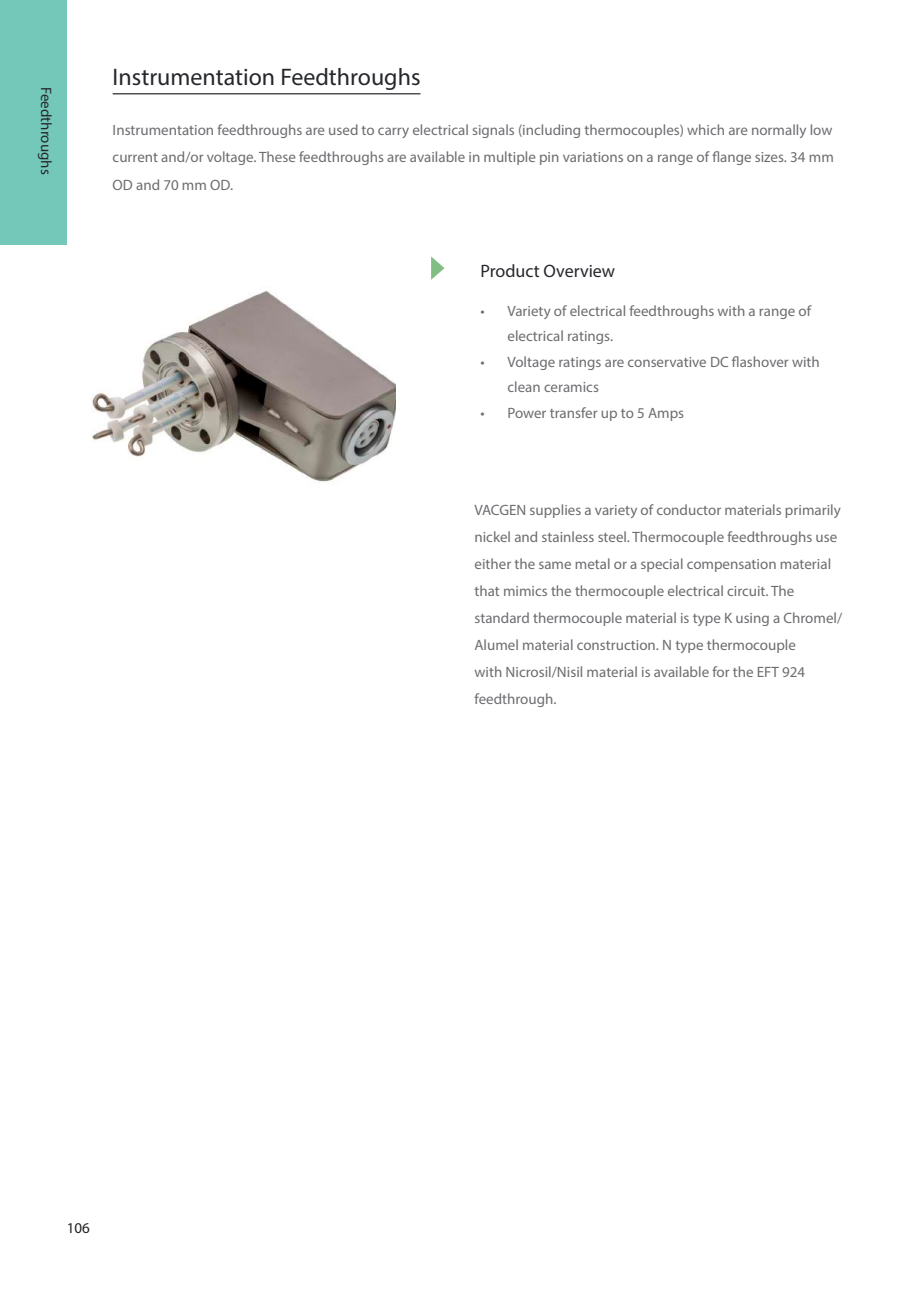
<style>
.page{position:relative;width:919px;height:1289px;background:#fff}
.page>*{position:absolute;margin:0;border:0;box-sizing:border-box;transform-origin:0 0}
.t1{font:24px "Myriad Pro";color:#25272c}
.t2{font:18px "Myriad Pro";color:#25272c}
.t3{font:15px/27px "Myriad Pro";color:#6c6d70}
.t4{font:15px "Myriad Pro";color:#25272c}
.t5{font:15px "Myriad Pro";color:#231f20}
</style>
<div class="page">
<hr style="left:113px;top:93px;width:307px;height:1px;background:#25272c">
<svg style="left:431px;top:256px;width:13px;height:24px"></svg>
<img style="left:91px;top:291px;width:304px;height:191px">
<div style="left:0;top:0;width:67px;height:244px;background:#74c8b9"></div>
<p class="t4" style="left:56px;top:87px;width:89px;rotate:90deg">Feedthroughs</p>
<h1 class="t1" style="left:113px;top:62px;width:309px">Instrumentation Feedthroughs</h1>
<p class="t3" style="left:113px;top:117px;width:722px;text-align:justify">Instrumentation feedthroughs are used to carry electrical signals (including thermocouples) which are normally low current and/or voltage. These feedthroughs are available in multiple pin variations on a range of flange sizes. 34 mm OD and 70 mm OD.</p>
<p class="t2" style="left:480px;top:260px;width:136px">Product Overview</p>
<p class="t3" style="left:507px;top:297px;width:305px;line-height:25.5px;text-indent:-27px">• Variety of electrical feedthroughs with a range of electrical ratings.</p>
<p class="t3" style="left:507px;top:348px;width:314px;line-height:25.5px;text-indent:-27px">• Voltage ratings are conservative DC flashover with clean ceramics</p>
<p class="t3" style="left:480px;top:399px;width:205px">• Power transfer up to 5 Amps</p>
<p class="t3" style="left:474px;top:496px;width:369px">VACGEN supplies a variety of conductor materials primarily nickel and stainless steel. Thermocouple feedthroughs use either the same metal or a special compensation material that mimics the thermocouple electrical circuit. The standard thermocouple material is type K using a Chromel/ Alumel material construction. N type thermocouple<br>with Nicrosil/Nisil material is available for the EFT 924 feedthrough.</p>
<p class="t5" style="left:67px;top:1219px;width:25px">106</p>
</div>
